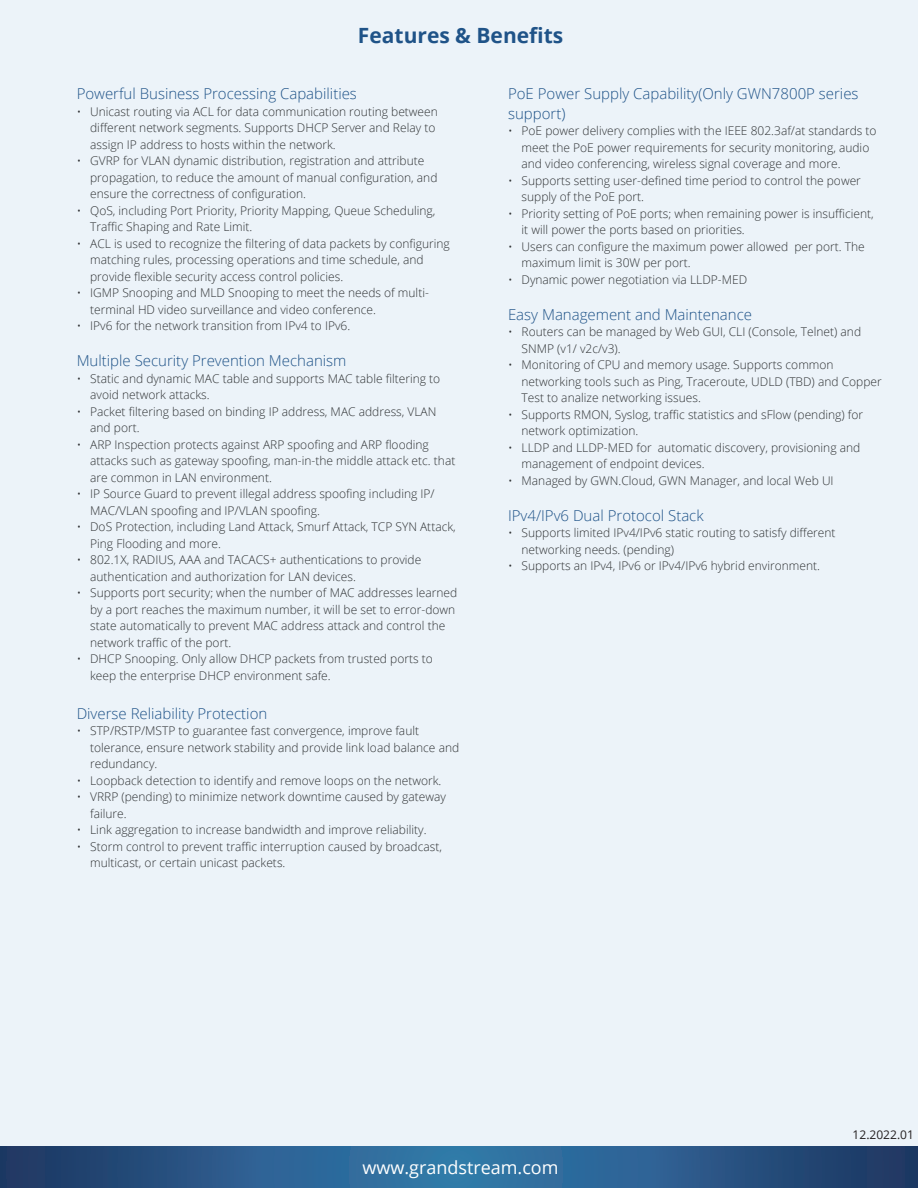
<style>
.page{position:relative;width:918px;height:1188px;background:#fff}
.page>*{position:absolute;margin:0;border:0;box-sizing:border-box;transform-origin:0 0}
.Body{font:700 21px "Open Sans";color:#1f5388}
.t1{font:18px "Open Sans";color:#fff}
.t2{font:300 15px/19.5px "Open Sans";color:#1f5388}
.t3{font:300 12px/16.5px "Open Sans";color:#2f3234}
.t4{font:12px "Open Sans";color:#231f20}
</style>
<div class="page">
<div style="left:0;top:0;width:918px;height:1146px;background:#ecf3f9"></div>
<svg style="left:0;top:1146px;width:918px;height:42px;background:#295988"></svg>
<p class="Body" style="left:358px;top:21px;width:207px">Features &amp; Benefits</p>
<p class="t2" style="left:77px;top:84px;width:282px">Powerful Business Processing Capabilities</p>
<p class="t3" style="left:90px;top:103px;width:349px;text-indent:-14px">• Unicast routing via ACL for data communication routing between different network segments. Supports DHCP Server and Relay to assign IP address to hosts within the network.</p>
<p class="t3" style="left:90px;top:152px;width:349px;text-indent:-14px">• GVRP for VLAN dynamic distribution, registration and attribute propagation, to reduce the amount of manual configuration, and ensure the correctness of configuration.</p>
<p class="t3" style="left:90px;top:202px;width:347px;text-indent:-14px">• QoS, including Port Priority, Priority Mapping, Queue Scheduling,<br>Traffic Shaping and Rate Limit.</p>
<p class="t3" style="left:90px;top:235px;width:361px;text-indent:-14px">• ACL is used to recognize the filtering of data packets by configuring matching rules, processing operations and time schedule, and provide flexible security access control policies.</p>
<p class="t3" style="left:90px;top:284px;width:340px;text-indent:-14px">• IGMP Snooping and MLD Snooping to meet the needs of multi&shy;terminal HD video surveillance and video conference.</p>
<p class="t3" style="left:77px;top:317px;width:275px">• IPv6 for the network transition from IPv4 to IPv6.</p>
<p class="t2" style="left:77px;top:351px;width:271px">Multiple Security Prevention Mechanism</p>
<p class="t3" style="left:90px;top:370px;width:352px;text-indent:-14px">• Static and dynamic MAC table and supports MAC table filtering to avoid network attacks.</p>
<p class="t3" style="left:90px;top:403px;width:348px;text-indent:-14px">• Packet filtering based on binding IP address, MAC address, VLAN and port.</p>
<p class="t3" style="left:90px;top:436px;width:367px;text-indent:-14px">• ARP Inspection protects against ARP spoofing and ARP flooding attacks such as gateway spoofing, man-in-the middle attack etc. that are common in LAN environment.</p>
<p class="t3" style="left:90px;top:485px;width:346px;text-indent:-14px">• IP Source Guard to prevent illegal address spoofing including IP/<br>MAC/VLAN spoofing and IP/VLAN spoofing.</p>
<p class="t3" style="left:90px;top:518px;width:367px;text-indent:-14px">• DoS Protection, including Land Attack, Smurf Attack, TCP SYN Attack,<br>Ping Flooding and more.</p>
<p class="t3" style="left:90px;top:551px;width:333px;text-indent:-14px">• 802.1X, RADIUS, AAA and TACACS+ authentications to provide authentication and authorization for LAN devices.</p>
<p class="t3" style="left:90px;top:584px;width:369px;text-indent:-14px">• Supports port security; when the number of MAC addresses learned by a port reaches the maximum number, it will be set to error-down state automatically to prevent MAC address attack and control the network traffic of the port.</p>
<p class="t3" style="left:90px;top:650px;width:344px;text-indent:-14px">• DHCP Snooping. Only allow DHCP packets from trusted ports to keep the enterprise DHCP environment safe.</p>
<p class="t2" style="left:77px;top:703px;width:192px">Diverse Reliability Protection</p>
<p class="t3" style="left:90px;top:722px;width:371px;text-indent:-14px">• STP/RSTP/MSTP to guarantee fast convergence, improve fault tolerance, ensure network stability and provide link load balance and redundancy.</p>
<p class="t3" style="left:77px;top:772px;width:366px">• Loopback detection to identify and remove loops on the network.</p>
<p class="t3" style="left:90px;top:788px;width:357px;text-indent:-14px">• VRRP (pending) to minimize network downtime caused by gateway failure.</p>
<p class="t3" style="left:77px;top:821px;width:351px">• Link aggregation to increase bandwidth and improve reliability.</p>
<p class="t3" style="left:90px;top:838px;width:353px;text-indent:-14px">• Storm control to prevent traffic interruption caused by broadcast, multicast, or certain unicast packets.</p>
<p class="t2" style="left:508px;top:84px;width:352px">PoE Power Supply Capability(Only GWN7800P series support)</p>
<p class="t3" style="left:522px;top:122px;width:357px;text-indent:-14px">• PoE power delivery complies with the IEEE 802.3af/at standards to meet the PoE power requirements for security monitoring, audio and video conferencing, wireless signal coverage and more.</p>
<p class="t3" style="left:522px;top:172px;width:341px;text-indent:-14px">• Supports setting user-defined time period to control the power supply of the PoE port.</p>
<p class="t3" style="left:522px;top:205px;width:354px;text-indent:-14px">• Priority setting of PoE ports; when remaining power is insufficient, it will power the ports based on priorities.</p>
<p class="t3" style="left:522px;top:238px;width:345px;text-indent:-14px">• Users can configure the maximum power allowed per port. The maximum limit is 30W per port.</p>
<p class="t3" style="left:508px;top:271px;width:241px">• Dynamic power negotiation via LLDP-MED</p>
<p class="t2" style="left:508px;top:304px;width:246px">Easy Management and Maintenance</p>
<p class="t3" style="left:522px;top:323px;width:341px;text-indent:-14px">• Routers can be managed by Web GUI, CLI (Console, Telnet) and<br>SNMP (v1/ v2c/v3).</p>
<p class="t3" style="left:522px;top:356px;width:362px;text-indent:-14px">• Monitoring of CPU and memory usage. Supports common networking tools such as Ping, Traceroute, UDLD (TBD) and Copper<br>Test to analize networking issues.</p>
<p class="t3" style="left:522px;top:406px;width:343px;text-indent:-14px">• Supports RMON, Syslog, traffic statistics and sFlow (pending) for network optimization.</p>
<p class="t3" style="left:522px;top:439px;width:340px;text-indent:-14px">• LLDP and LLDP-MED for automatic discovery, provisioning and management of endpoint devices.</p>
<p class="t3" style="left:508px;top:472px;width:327px">• Managed by GWN.Cloud, GWN Manager, and local Web UI</p>
<p class="t2" style="left:508px;top:505px;width:197px">IPv4/IPv6 Dual Protocol Stack</p>
<p class="t3" style="left:522px;top:524px;width:316px;text-indent:-14px">• Supports limited IPv4/IPv6 static routing to satisfy different networking needs. (pending)</p>
<p class="t3" style="left:508px;top:557px;width:314px">• Supports an IPv4, IPv6 or IPv4/IPv6 hybrid environment.</p>
<p class="t4" style="left:853px;top:1127px;width:63px">12.2022.01</p>
<p class="t1" style="left:362px;top:1155px;width:198px">www.grandstream.com</p>
</div>
